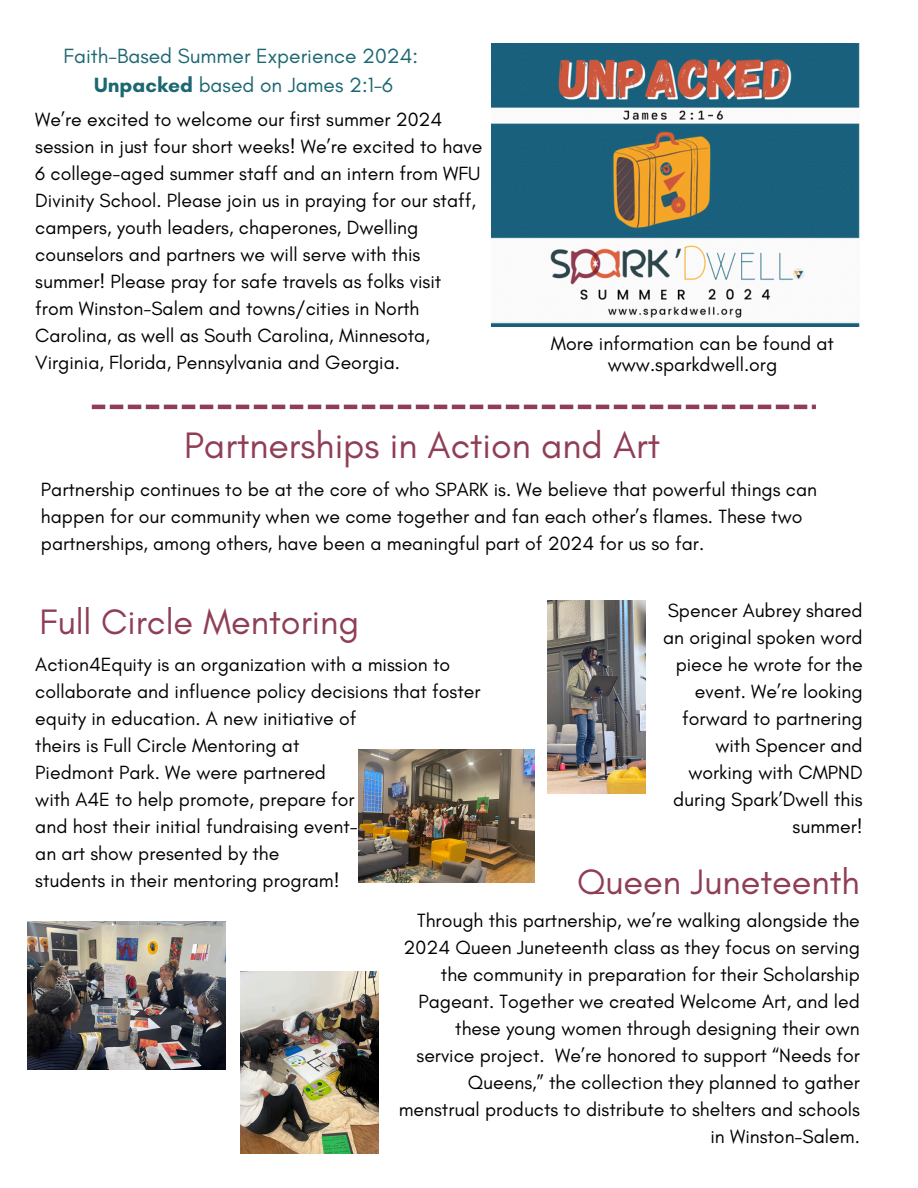
<style>
.page{position:relative;width:918px;height:1188px;background:#fff}
.page>*{position:absolute;margin:0;border:0;box-sizing:border-box;transform-origin:0 0}
.t1{font:37.5px "Glacial Indifference";color:#8f3e55}
.t2{font:36px "Glacial Indifference";color:#8f3e55}
.t3{font:21px "Glacial Indifference";color:#1b6772}
.t4{font:19.5px/27px "Glacial Indifference";color:#000}
.s1{font-weight:700}
</style>
<div class="page">
<svg style="left:92px;top:405px;width:724px;height:4px"></svg>
<img style="left:492px;top:43px;width:368px;height:284px">
<img style="left:27px;top:921px;width:198px;height:149px">
<img style="left:241px;top:971px;width:137px;height:182px">
<img style="left:358px;top:750px;width:177px;height:132px">
<img style="left:548px;top:601px;width:98px;height:192px">
<p class="t3" style="left:64px;top:43px;width:356px">Faith-Based Summer Experience 2024:</p>
<p class="t3" style="left:94px;top:72px;width:300px"><span class="s1">Unpacked</span> based on James 2:1-6</p>
<p class="t4" style="left:35px;top:106px;width:449px">We’re excited to welcome our first summer 2024 session in just four short weeks! We’re excited to have 6 college-aged summer staff and an intern from WFU Divinity School. Please join us in praying for our staff, campers, youth leaders, chaperones, Dwelling counselors and partners we will serve with this summer! Please pray for safe travels as folks visit from Winston-Salem and towns/cities in North Carolina, as well as South Carolina, Minnesota, Virginia, Florida, Pennsylvania and Georgia.</p>
<p class="t4" style="left:551px;top:329px;width:285px">More information can be found at</p>
<p class="t4" style="left:608px;top:351px;width:171px">www.sparkdwell.org</p>
<p class="t1" style="left:184px;top:422px;width:477px">Partnerships in Action and Art</p>
<p class="t4" style="left:41px;top:475px;width:778px">Partnership continues to be at the core of who SPARK is. We believe that powerful things can happen for our community when we come together and fan each other’s flames. These two partnerships, among others, have been a meaningful part of 2024 for us so far.</p>
<p class="t4" style="left:663px;top:597px;width:201px;text-align:right">Spencer Aubrey shared an original spoken word piece he wrote for the event. We’re looking forward to partnering with Spencer and working with CMPND during Spark’Dwell this summer!</p>
<h1 class="t2" style="left:39px;top:600px;width:321px">Full Circle Mentoring</h1>
<p class="t4" style="left:35px;top:651px;width:447px">Action4Equity is an organization with a mission to collaborate and influence policy decisions that foster equity in education. A new initiative of</p>
<p class="t4" style="left:35px;top:732px;width:266px">theirs is Full Circle Mentoring at</p>
<p class="t4" style="left:35px;top:759px;width:292px">Piedmont Park. We were partnered</p>
<h1 class="t4" style="left:35px;top:786px;width:321px">with A4E to help promote, prepare for</h1>
<p class="t4" style="left:35px;top:813px;width:324px">and host their initial fundraising event-</p>
<h1 class="t4" style="left:35px;top:840px;width:246px">an art show presented by the</h1>
<p class="t4" style="left:35px;top:867px;width:306px">students in their mentoring program!</p>
<p class="t2" style="left:577px;top:860px;width:284px">Queen Juneteenth</p>
<p class="t4" style="left:399px;top:907px;width:463px;text-align:right">Through this partnership, we’re walking alongside the 2024 Queen Juneteenth class as they focus on serving the community in preparation for their Scholarship Pageant. Together we created Welcome Art, and led these young women through designing their own service project. We’re honored to support “Needs for Queens,” the collection they planned to gather menstrual products to distribute to shelters and schools in Winston-Salem.</p>
</div>
